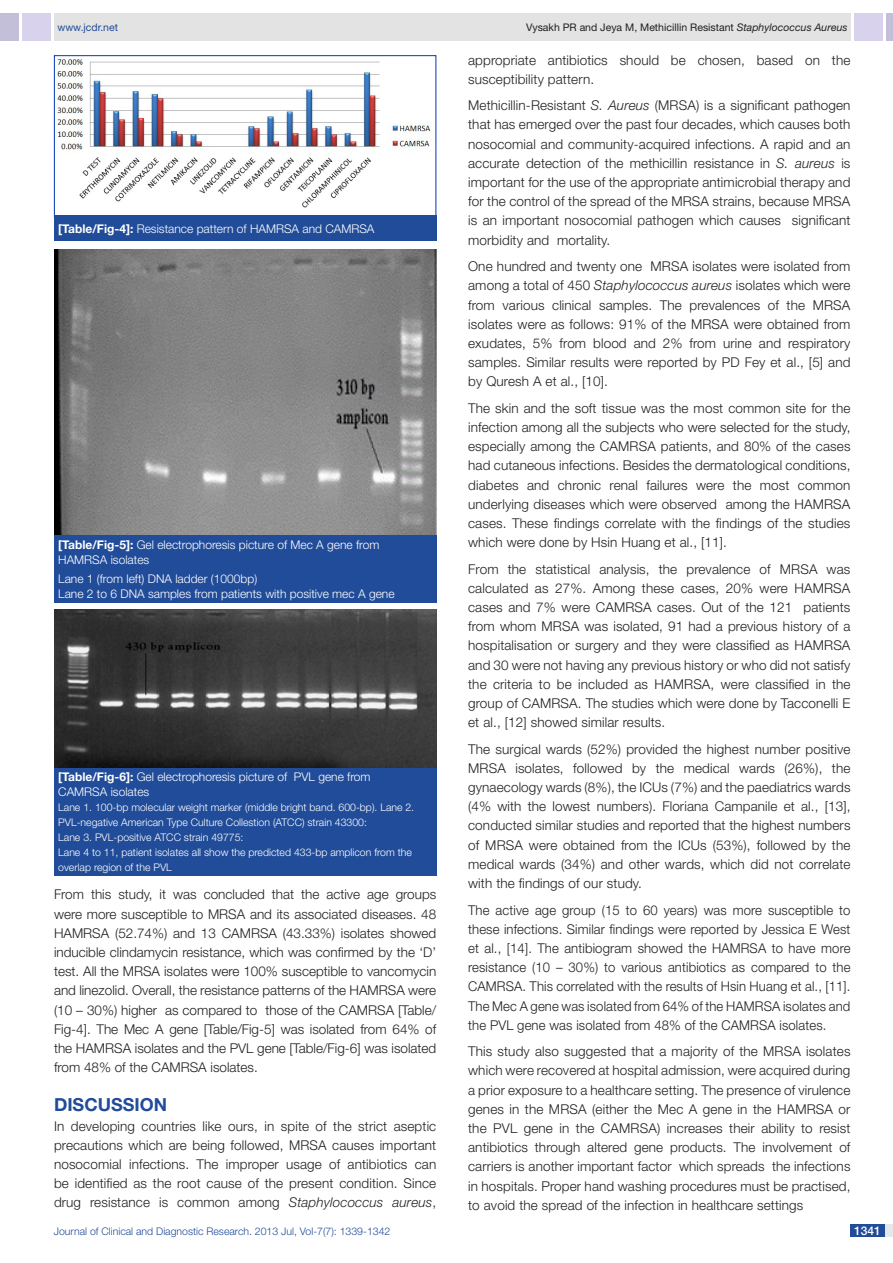
<style>
.page{position:relative;width:893px;height:1263px;background:#fff}
.page>*{position:absolute;margin:0;border:0;box-sizing:border-box;transform-origin:0 0}
.Level_1{font:700 18px "Helvetica Neue";color:#214c99}
.Body_text{font:300 13.5px/19.2px "Helvetica Neue";letter-spacing:.01em;color:#231f20;text-align:justify}
.Table_text{font:300 12px "Helvetica Neue";color:#fff}
.t1{font:500 12px "Helvetica Neue";color:#fff}
.Table_text-2{font:300 10.5px "Helvetica Neue";color:#fff}
.t2{font:300 10.5px "Helvetica Neue";color:#214c99}
.t3{font:10.5px "Helvetica Neue";color:#231f20}
.t4{font:10.5px "Helvetica Neue";color:#214c99}
.s1{font-style:italic}
.s2{font-weight:700}
</style>
<div class="page">
<div style="left:54px;top:13px;width:796px;height:28px;background:#e3e3e3"></div>
<div style="left:0;top:13px;width:19px;height:28px;background:#c3bfd8"></div>
<div style="left:22px;top:13px;width:29px;height:28px;background:#d9d2ec"></div>
<div style="left:886px;top:13px;width:7px;height:28px;background:#c3bfd8"></div>
<div style="left:854px;top:13px;width:29px;height:28px;background:#d9d2ec"></div>
<div style="left:850px;top:1224px;width:43px;height:13px;background:#e6e7e9"></div>
<div style="left:850px;top:1224px;width:35px;height:13px;background:#214c99"></div>
<img style="left:56px;top:59px;width:377px;height:149px">
<div style="left:54px;top:55px;width:382px;height:162px;border:1px solid #0037b0"></div>
<div style="left:54px;top:215px;width:382px;height:26px;background:#214c99"></div>
<img style="left:54px;top:249px;width:382px;height:286px">
<div style="left:54px;top:535px;width:382px;height:67px;background:#214c99"></div>
<img style="left:54px;top:610px;width:382px;height:158px">
<div style="left:54px;top:768px;width:382px;height:107px;background:#214c99"></div>
<p class="t4" style="left:57px;top:21px;width:62px">www.jcdr.net</p>
<p class="t3" style="left:526px;top:21px;width:323px">Vysakh PR and Jeya M, Methicillin Resistant <span class="s1">Staphylococcus Aureus</span></p>
<p class="Table_text" style="left:58px;top:221px;width:318px"><span class="s2">[TABLE/FIG-4]:</span> Resistance pattern of HAMRSA and CAMRSA</p>
<p class="Table_text" style="left:58px;top:537px;width:323px"><span class="s2">[TABLE/FIG-5]:</span> Gel electrophoresis picture of Mec A gene from</p>
<p class="Table_text" style="left:58px;top:552px;width:93px">HAMRSA isolates</p>
<p class="Table_text" style="left:58px;top:572px;width:200px">Lane 1 (from left) DNA ladder (1000bp)</p>
<p class="Table_text" style="left:58px;top:587px;width:338px">Lane 2 to 6 DNA samples from patients with positive mec A gene</p>
<p class="Table_text" style="left:58px;top:770px;width:314px"><span class="s2">[TABLE/FIG-6]:</span> Gel electrophoresis picture of PVL gene from</p>
<p class="Table_text" style="left:58px;top:785px;width:93px">CAMRSA isolates</p>
<p class="Table_text-2" style="left:58px;top:801px;width:357px">Lane 1. 100-bp molecular weight marker (middle bright band. 600-bp). Lane 2.</p>
<p class="Table_text-2" style="left:58px;top:816px;width:310px">PVL-negative American Type Culture Collestion (ATCC) strain 43300:</p>
<p class="Table_text-2" style="left:58px;top:831px;width:187px">Lane 3. PVL-positive ATCC strain 49775:</p>
<p class="Table_text-2" style="left:58px;top:846px;width:355px">Lane 4 to 11, patient isolates all show the predicted 433-bp amplicon from the</p>
<p class="Table_text-2" style="left:58px;top:861px;width:115px">overlap region of the PVL</p>
<p class="Body_text" style="left:54px;top:885px;width:384px">From this study, it was concluded that the active age groups were more susceptible to MRSA and its associated diseases. 48<br>HAMRSA (52.74%) and 13 CAMRSA (43.33%) isolates showed inducible clindamycin resistance, which was confirmed by the ‘D’ test. All the MRSA isolates were 100% susceptible to vancomycin and linezolid. Overall, the resistance patterns of the HAMRSA were (10 – 30%) higher as compared to those of the CAMRSA [Table/ Fig-4]. The Mec A gene [Table/Fig-5] was isolated from 64% of the HAMRSA isolates and the PVL gene [Table/Fig-6] was isolated from 48% of the CAMRSA isolates.</p>
<p class="Level_1" style="left:54px;top:1094px;width:12px">DISC</p>
<p class="Level_1" style="left:98px;top:1094px;width:25px">USSIO</p>
<p class="Level_1" style="left:154px;top:1094px;width:15px">N</p>
<p class="Body_text" style="left:54px;top:1116px;width:384px">In developing countries like ours, in spite of the strict aseptic precautions which are being followed, MRSA causes important nosocomial infections. The improper usage of antibiotics can be identified as the root cause of the present condition. Since drug resistance is common among <span class="s1">Staphylococcus aureus</span>,</p>
<p class="Body_text" style="left:468px;top:50px;width:384px">appropriate antibiotics should be chosen, based on the susceptibility pattern.</p>
<p class="Body_text" style="left:468px;top:96px;width:384px">Methicillin-Resistant <span class="s1">S. Aureus</span> (MRSA) is a significant pathogen that has emerged over the past four decades, which causes both nosocomial and community-acquired infections. A rapid and an accurate detection of the methicillin resistance in <span class="s1">S. aureus</span> is important for the use of the appropriate antimicrobial therapy and for the control of the spread of the MRSA strains, because MRSA is an important nosocomial pathogen which causes significant morbidity and mortality.</p>
<p class="Body_text" style="left:468px;top:256px;width:384px">One hundred and twenty one MRSA isolates were isolated from among a total of 450 <span class="s1">Staphylococcus aureus</span> isolates which were from various clinical samples. The prevalences of the MRSA isolates were as follows: 91% of the MRSA were obtained from exudates, 5% from blood and 2% from urine and respiratory samples. Similar results were reported by PD Fey et al., [5] and by Quresh A et al., [10].</p>
<p class="Body_text" style="left:468px;top:398px;width:384px">The skin and the soft tissue was the most common site for the infection among all the subjects who were selected for the study, especially among the CAMRSA patients, and 80% of the cases had cutaneous infections. Besides the dermatological conditions, diabetes and chronic renal failures were the most common underlying diseases which were observed among the HAMRSA cases. These findings correlate with the findings of the studies which were done by Hsin Huang et al., [11].</p>
<p class="Body_text" style="left:468px;top:559px;width:384px">From the statistical analysis, the prevalence of MRSA was calculated as 27%. Among these cases, 20% were HAMRSA cases and 7% were CAMRSA cases. Out of the 121 patients from whom MRSA was isolated, 91 had a previous history of a hospitalisation or surgery and they were classified as HAMRSA and 30 were not having any previous history or who did not satisfy the criteria to be included as HAMRSA, were classified in the group of CAMRSA. The studies which were done by Tacconelli E et al., [12] showed similar results.</p>
<p class="Body_text" style="left:468px;top:739px;width:384px">The surgical wards (52%) provided the highest number positive MRSA isolates, followed by the medical wards (26%), the gynaecology wards (8%), the ICUs (7%) and the paediatrics wards (4% with the lowest numbers). Floriana Campanile et al., [13], conducted similar studies and reported that the highest numbers of MRSA were obtained from the ICUs (53%), followed by the medical wards (34%) and other wards, which did not correlate with the findings of our study.</p>
<p class="Body_text" style="left:468px;top:900px;width:384px">The active age group (15 to 60 years) was more susceptible to these infections. Similar findings were reported by Jessica E West et al., [14]. The antibiogram showed the HAMRSA to have more resistance (10 – 30%) to various antibiotics as compared to the CAMRSA. This correlated with the results of Hsin Huang et al., [11].<br>The Mec A gene was isolated from 64% of the HAMRSA isolates and the PVL gene was isolated from 48% of the CAMRSA isolates.</p>
<p class="Body_text" style="left:468px;top:1041px;width:384px">This study also suggested that a majority of the MRSA isolates which were recovered at hospital admission, were acquired during a prior exposure to a healthcare setting. The presence of virulence genes in the MRSA (either the Mec A gene in the HAMRSA or the PVL gene in the CAMRSA) increases their ability to resist antibiotics through altered gene products. The involvement of carriers is another important factor which spreads the infections in hospitals. Proper hand washing procedures must be practised, to avoid the spread of the infection in healthcare settings</p>
<p class="t2" style="left:54px;top:1225px;width:338px">Journal of Clinical and Diagnostic Research. 2013 Jul, Vol-7(7): 1339-1342</p>
<p class="t1" style="left:854px;top:1223px;width:28px">1341</p>
</div>
